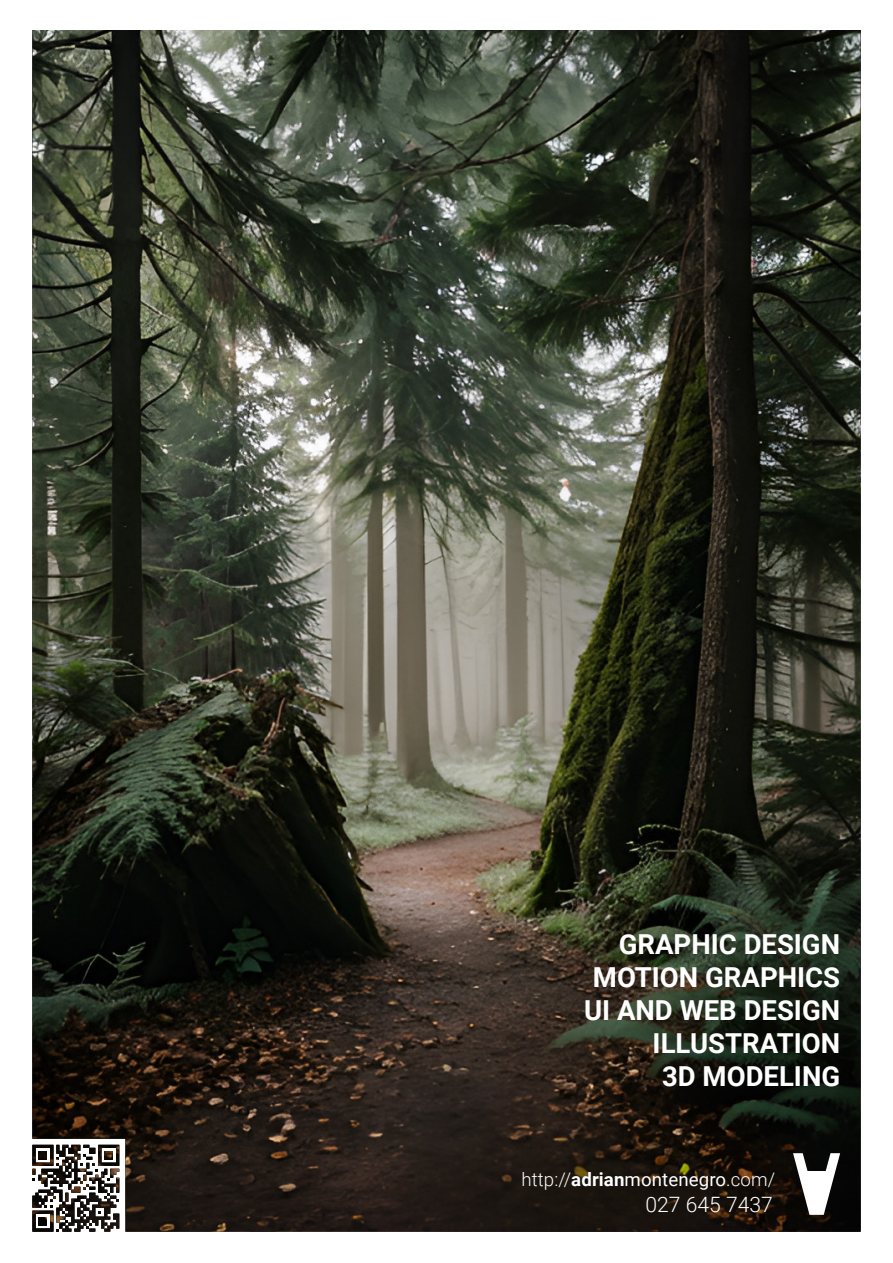
<style>
.page{position:relative;width:893px;height:1263px;background:#fff}
.page>*{position:absolute;margin:0;border:0;box-sizing:border-box;transform-origin:0 0}
.t1{font:700 27.45px/33px "Roboto";color:#fff;text-align:right}
.t2{font:300 21.15px "Roboto";color:#fff}
.t3{font:300 18.6px "Roboto";letter-spacing:.005em;color:#fff}
.s1{font-weight:700}
.s2{font-weight:400}
</style>
<div class="page">
<img style="left:32px;top:30px;width:829px;height:1202px">
<svg style="left:793px;top:1153px;width:47px;height:62px"></svg>
<p class="t1" style="left:584px;top:927px;width:258px">GRAPHIC DESIGN<br>MOTION GRAPHICS<br>UI AND WEB DESIGN<br>ILLUSTRATION<br>3D MODELING</p>
<p class="t3" style="left:521px;top:1166px;width:255px">http://<span class="s1">adrian</span><span class="s2">montenegro</span>.com/</p>
<p class="t2" style="left:646px;top:1190px;width:129px">027 645 7437</p>
</div>
